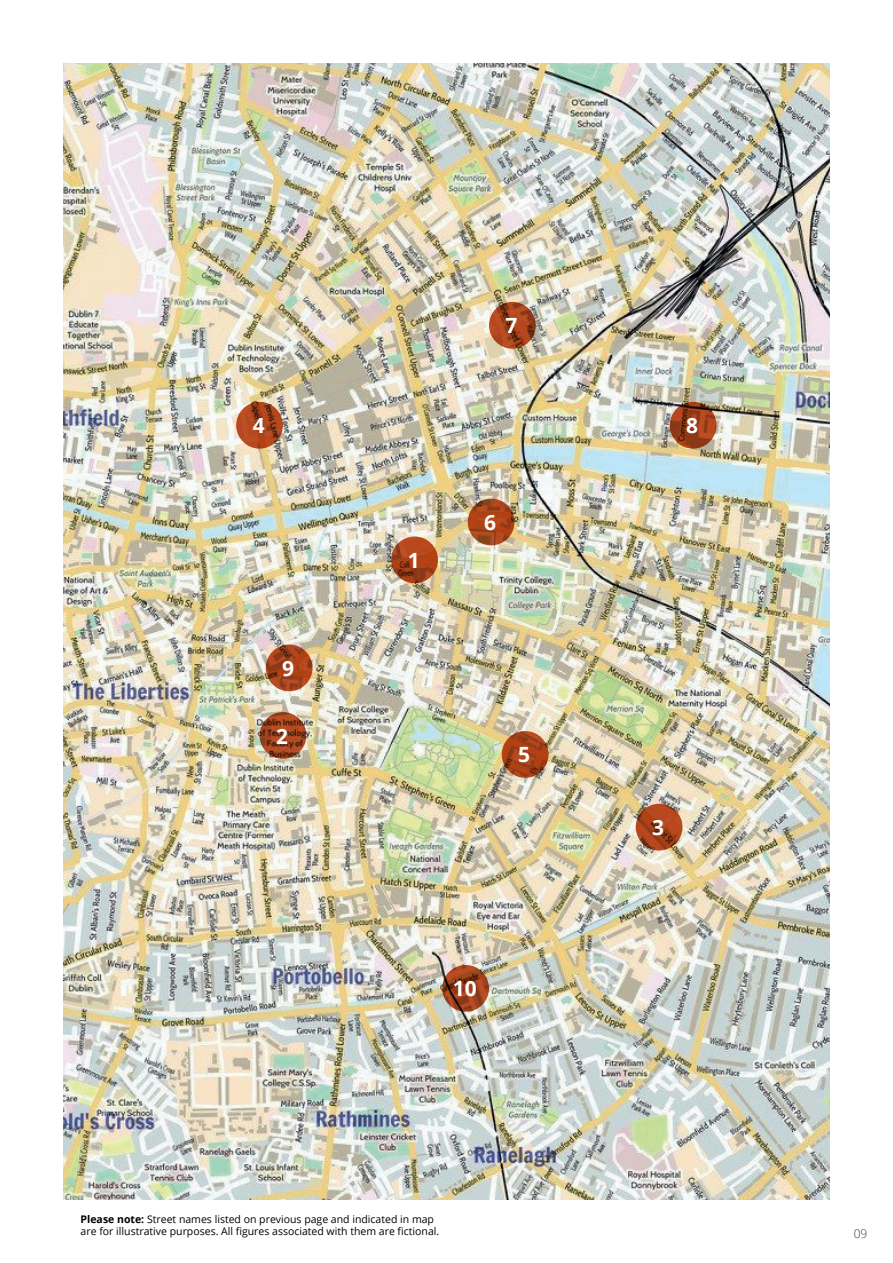
<style>
.page{position:relative;width:893px;height:1263px;background:#fff}
.page>*{position:absolute;margin:0;border:0;box-sizing:border-box;transform-origin:0 0}
.t1{font:700 21px "Open Sans";color:#fff}
.t2{font:300 12px "Open Sans";color:#3e3e3f}
.t3{font:10.5px/12.6px "Open Sans";color:#000}
.s1{font-weight:700}
</style>
<div class="page">
<img style="left:64px;top:64px;width:765px;height:1135px">
<svg style="left:260px;top:712px;width:46px;height:47px;background:#943e1d"></svg>
<svg style="left:391px;top:536px;width:47px;height:47px;background:#a8441b"></svg>
<svg style="left:489px;top:302px;width:47px;height:47px;background:#9f421d"></svg>
<svg style="left:636px;top:804px;width:46px;height:46px;background:#a44019"></svg>
<svg style="left:442px;top:965px;width:47px;height:47px;background:#95401d"></svg>
<svg style="left:266px;top:644px;width:47px;height:47px;background:#a4441c"></svg>
<svg style="left:468px;top:499px;width:46px;height:46px;background:#a64218"></svg>
<svg style="left:236px;top:402px;width:47px;height:47px;background:#a7451e"></svg>
<svg style="left:670px;top:402px;width:46px;height:47px;background:#943c19"></svg>
<svg style="left:502px;top:731px;width:47px;height:47px;background:#a44219"></svg>
<h1 class="t1" style="left:505px;top:311px;width:13px">7</h1>
<h1 class="t1" style="left:253px;top:411px;width:13px">4</h1>
<h1 class="t1" style="left:686px;top:411px;width:13px">8</h1>
<h1 class="t1" style="left:282px;top:653px;width:13px">9</h1>
<h1 class="t1" style="left:276px;top:721px;width:13px">2</h1>
<h1 class="t1" style="left:408px;top:545px;width:13px">1</h1>
<h1 class="t1" style="left:484px;top:508px;width:13px">6</h1>
<h1 class="t1" style="left:518px;top:740px;width:13px">5</h1>
<h1 class="t1" style="left:453px;top:974px;width:25px">10</h1>
<p class="t3" style="left:81px;top:1212px;width:360px"><span class="s1">Please note:</span> Street names listed on previous page and indicated in map are for illustrative purposes. All figures associated with them are fictional.</p>
<h1 class="t1" style="left:652px;top:813px;width:13px">3</h1>
<p class="t2" style="left:854px;top:1226px;width:15px">09</p>
</div>
